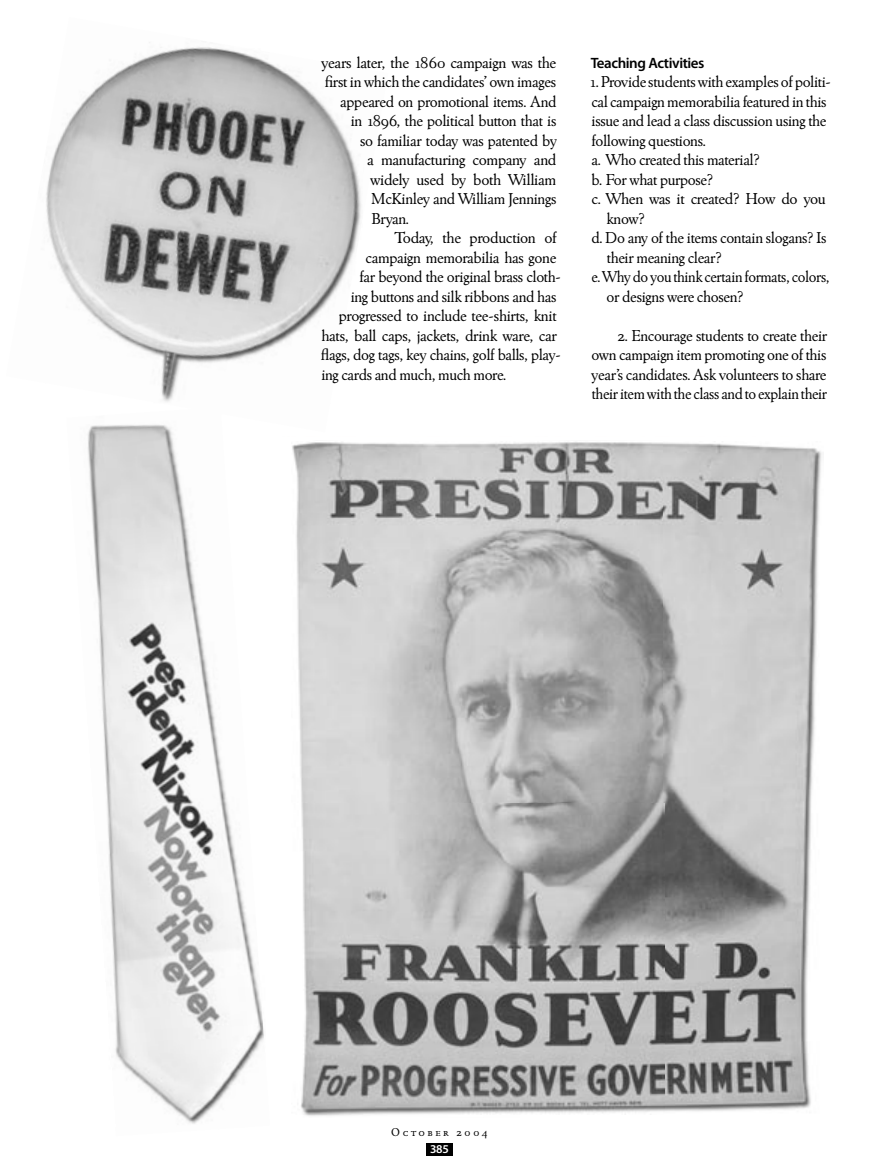
<style>
.page{position:relative;width:878px;height:1175px;background:#fff}
.page>*{position:absolute;margin:0;border:0;box-sizing:border-box;transform-origin:0 0}
.t1{font:16.5px/19.5px "Winchester New ITC Book OS";letter-spacing:-.025em;color:#000;text-align:justify}
.t2{font:600 15px "Myriad Pro";letter-spacing:-.03em;color:#000}
.t3{font:12px "Winchester New ITC Book SC";letter-spacing:.205em;color:#000}
.t4{font:600 12px "Myriad Pro";color:#fff}
</style>
<div class="page">
<img style="left:103px;top:469px;width:160px;height:608px">
<img style="left:87px;top:425px;width:91px;height:44px">
<img style="left:211px;top:1022px;width:53px;height:79px">
<img style="left:136px;top:1077px;width:83px;height:47px">
<img style="left:87px;top:465px;width:52px;height:261px">
<img style="left:70px;top:70px;width:289px;height:273px">
<img style="left:70px;top:42px;width:212px;height:64px">
<img style="left:307px;top:70px;width:54px;height:157px">
<img style="left:46px;top:119px;width:59px;height:224px">
<img style="left:112px;top:343px;width:168px;height:89px">
<img style="left:192px;top:407px;width:29px;height:7px">
<img style="left:304px;top:488px;width:481px;height:628px">
<img style="left:292px;top:442px;width:530px;height:46px">
<img style="left:296px;top:488px;width:27px;height:315px">
<img style="left:785px;top:488px;width:35px;height:622px">
<img style="left:301px;top:803px;width:363px;height:311px">
<div style="left:426px;top:1143px;width:26px;height:12px;background:#000"></div>
<p class="t1" style="left:321px;top:52px;width:237px">years later, the 1860 campaign was the</p>
<p class="t1" style="left:325px;top:72px;width:233px">first in which the candidates’ own images</p>
<p class="t1" style="left:340px;top:91px;width:218px">appeared on promotional items. And</p>
<p class="t1" style="left:350px;top:111px;width:207px">in 1896, the political button that is</p>
<p class="t1" style="left:360px;top:130px;width:198px">so familiar today was patented by</p>
<p class="t1" style="left:367px;top:150px;width:191px">a manufacturing company and</p>
<p class="t1" style="left:370px;top:169px;width:188px">widely used by both William</p>
<p class="t1" style="left:371px;top:189px;width:187px">McKinley and William Jennings</p>
<p class="t1" style="left:371px;top:208px;width:39px">Bryan.</p>
<p class="t1" style="left:394px;top:228px;width:164px">Today, the production of</p>
<p class="t1" style="left:365px;top:247px;width:192px">campaign memorabilia has gone</p>
<p class="t1" style="left:359px;top:267px;width:203px">far beyond the original brass cloth-</p>
<p class="t1" style="left:350px;top:286px;width:207px">ing buttons and silk ribbons and has</p>
<p class="t1" style="left:339px;top:306px;width:219px">progressed to include tee-shirts, knit</p>
<p class="t1" style="left:321px;top:325px;width:237px">hats, ball caps, jackets, drink ware, car</p>
<p class="t1" style="left:321px;top:345px;width:241px">flags, dog tags, key chains, golf balls, play-</p>
<p class="t1" style="left:321px;top:364px;width:186px">ing cards and much, much more.</p>
<p class="t2" style="left:590px;top:54px;width:115px">Teaching Activities</p>
<p class="t1" style="left:589px;top:72px;width:243px">1. Provide students with examples of politi-</p>
<p class="t1" style="left:591px;top:91px;width:237px">cal campaign memorabilia featured in this</p>
<p class="t1" style="left:591px;top:111px;width:236px">issue and lead a class discussion using the</p>
<p class="t1" style="left:591px;top:130px;width:116px">following questions.</p>
<p class="t1" style="left:591px;top:150px;width:170px">a. Who created this material?</p>
<p class="t1" style="left:591px;top:169px;width:123px">b. For what purpose?</p>
<p class="t1" style="left:591px;top:189px;width:236px">c. When was it created? How do you</p>
<p class="t1" style="left:606px;top:208px;width:40px">know?</p>
<p class="t1" style="left:591px;top:228px;width:237px">d. Do any of the items contain slogans? Is</p>
<p class="t1" style="left:606px;top:247px;width:116px">their meaning clear?</p>
<p class="t1" style="left:591px;top:267px;width:240px">e. Why do you think certain formats, colors,</p>
<p class="t1" style="left:606px;top:286px;width:139px">or designs were chosen?</p>
<p class="t1" style="left:591px;top:325px;width:237px;text-indent:26px">2. Encourage students to create their own campaign item promoting one of this year’s candidates. Ask volunteers to share their item with the class and to explain their</p>
<p class="t3" style="left:391px;top:1125px;width:98px">October 2004</p>
<p class="t4" style="left:430px;top:1142px;width:20px">385</p>
</div>
